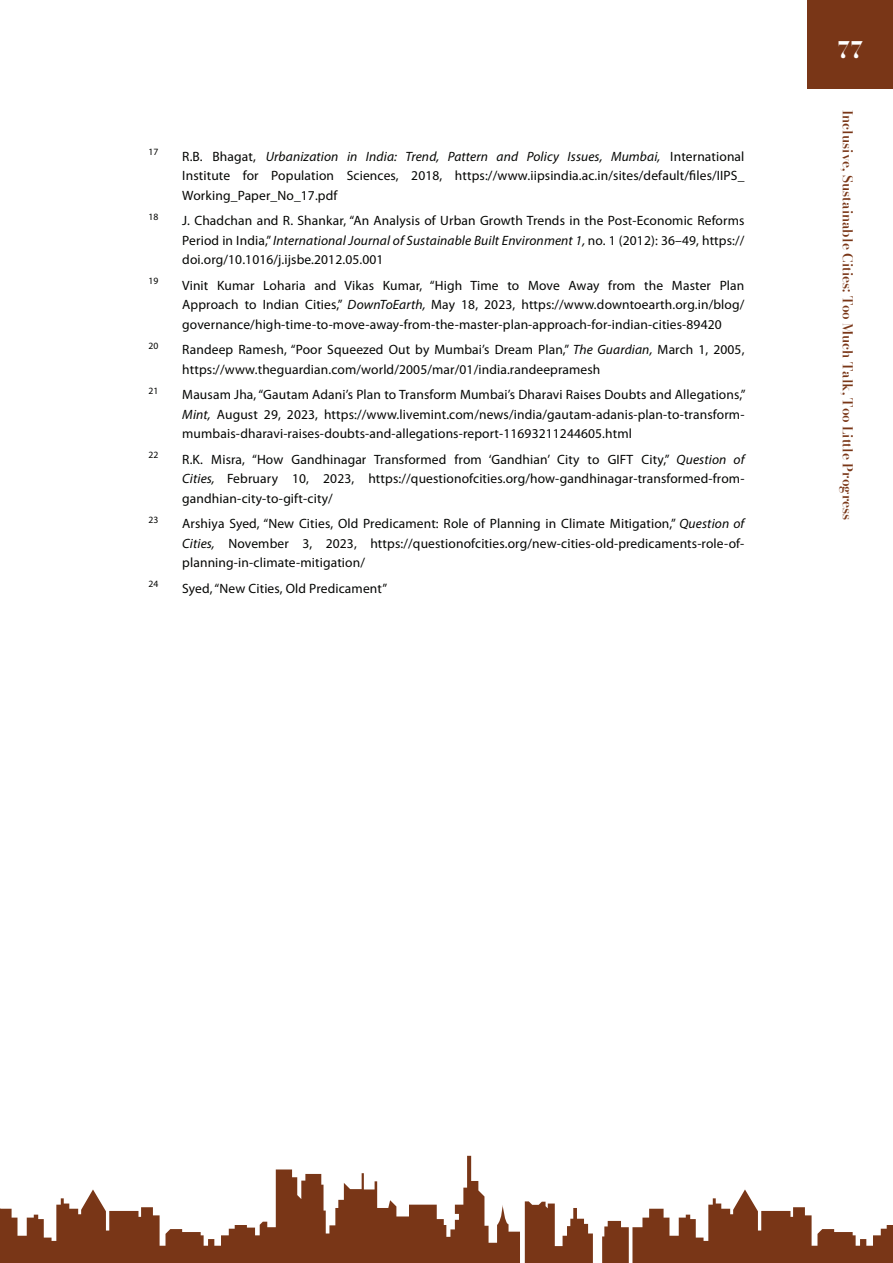
<style>
.page{position:relative;width:893px;height:1263px;background:#fff}
.page>*{position:absolute;margin:0;border:0;box-sizing:border-box;transform-origin:0 0}
.t1{font:700 22.5px "Bodoni Moda 18 pt";color:#fff}
.t2{font:13.5px/19.5px "Myriad Pro";letter-spacing:.01em;color:#040503;text-align:justify}
.t3{font:600 13.5px "Bodoni Moda 18 pt";color:#793617}
.t4{font:9.6px "Myriad Pro";letter-spacing:.01em;color:#040503}
.s1{font-style:italic}
</style>
<div class="page">
<svg style="left:1px;top:1156px;width:892px;height:107px"></svg>
<svg style="left:0;top:1208px;width:1px;height:55px"></svg>
<div style="left:808px;top:0;width:85px;height:88px;background:#793617"></div>
<p class="t4" style="left:148px;top:146px;width:11px">17</p>
<p class="t2" style="left:182px;top:146px;width:564px">R.B. Bhagat, <span class="s1">Urbanization in India: Trend, Pattern and Policy Issues, Mumbai,</span> International Institute for Population Sciences, 2018, https://www.iipsindia.ac.in/sites/default/files/IIPS_ Working_Paper_No_17.pdf</p>
<p class="t4" style="left:148px;top:211px;width:11px">18</p>
<p class="t2" style="left:182px;top:211px;width:564px">J. Chadchan and R. Shankar, “An Analysis of Urban Growth Trends in the Post-Economic Reforms Period in India,” <span class="s1">International Journal of Sustainable Built Environment 1,</span> no. 1 (2012): 36–49, https:// doi.org/10.1016/j.ijsbe.2012.05.001</p>
<p class="t4" style="left:148px;top:275px;width:11px">19</p>
<p class="t2" style="left:182px;top:275px;width:564px">Vinit Kumar Loharia and Vikas Kumar, “High Time to Move Away from the Master Plan Approach to Indian Cities,” <span class="s1">DownToEarth,</span> May 18, 2023, https://www.downtoearth.org.in/blog/ governance/high-time-to-move-away-from-the-master-plan-approach-for-indian-cities-89420</p>
<p class="t4" style="left:148px;top:340px;width:11px">20</p>
<p class="t2" style="left:182px;top:340px;width:564px">Randeep Ramesh, “Poor Squeezed Out by Mumbai’s Dream Plan,” <span class="s1">The Guardian,</span> March 1, 2005, https://www.theguardian.com/world/2005/mar/01/india.randeepramesh</p>
<p class="t4" style="left:148px;top:385px;width:11px">21</p>
<p class="t2" style="left:182px;top:385px;width:565px">Mausam Jha, “Gautam Adani’s Plan to Transform Mumbai’s Dharavi Raises Doubts and Allegations,” <span class="s1">Mint,</span> August 29, 2023, https://www.livemint.com/news/india/gautam-adanis-plan-to-transform&shy;mumbais-dharavi-raises-doubts-and-allegations-report-11693211244605.html</p>
<p class="t4" style="left:148px;top:449px;width:11px">22</p>
<p class="t2" style="left:182px;top:449px;width:564px">R.K. Misra, “How Gandhinagar Transformed from ‘Gandhian’ City to GIFT City,” <span class="s1">Question of Cities,</span> February 10, 2023, https://questionofcities.org/how-gandhinagar-transformed-from&shy;gandhian-city-to-gift-city/</p>
<p class="t4" style="left:148px;top:514px;width:11px">23</p>
<p class="t2" style="left:182px;top:514px;width:564px">Arshiya Syed, “New Cities, Old Predicament: Role of Planning in Climate Mitigation,” <span class="s1">Question of Cities,</span> November 3, 2023, https://questionofcities.org/new-cities-old-predicaments-role-of&shy;planning-in-climate-mitigation/</p>
<p class="t4" style="left:148px;top:578px;width:11px">24</p>
<p class="t2" style="left:182px;top:578px;width:206px">Syed, “New Cities, Old Predicament”</p>
<h1 class="t1" style="left:838px;top:35px;width:27px">77</h1>
<p class="t3" style="left:857px;top:110px;width:412px;rotate:90deg">Inclusive, Sustainable Cities: Too Much Talk, Too Little Progress</p>
</div>
